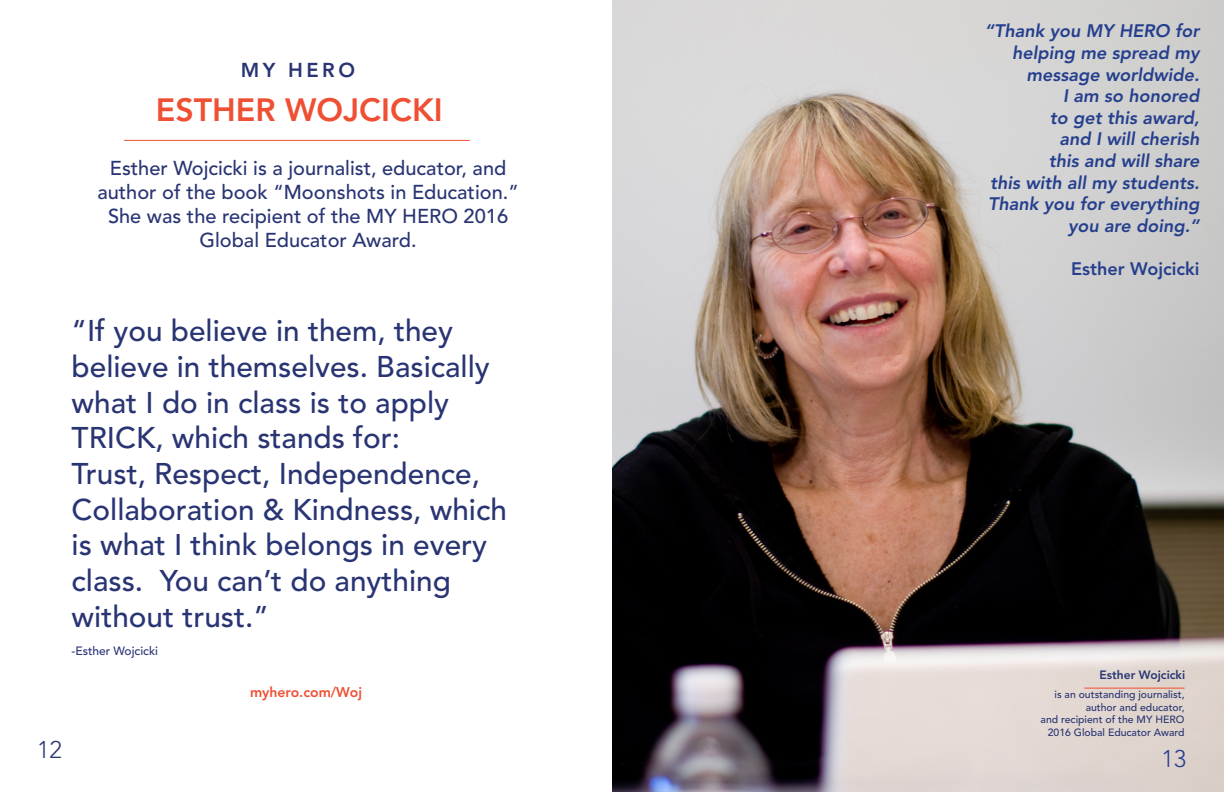
<style>
.page{position:relative;width:1224px;height:792px;background:#fff}
.page>*{position:absolute;margin:0;border:0;box-sizing:border-box;transform-origin:0 0}
.t1{font:800 32px "Avenir LT Std";color:#ef4f32}
.t2{font:500 29.8px/35.7px "Avenir LT Std";color:#293473}
.t3{font:300 24px "Avenir LT Std";color:#293573}
.t4{font:300 24px "Avenir LT Std";color:#253f8e}
.t5{font:500 20px/24px "Avenir LT Std";color:#293473;text-align:center}
.t6{font:800 20px "Avenir LT Std";letter-spacing:.175em;color:#293473}
.t7{font:italic 800 18px/21.6px "Avenir LT Std";color:#253f8e;text-align:right}
.t8{font:800 18px "Avenir LT Std";color:#253f8e}
.t9{font:800 14px "Avenir LT Std";color:#ef4f32}
.t10{font:500 12px "Avenir LT Std";color:#293473}
.t11{font:800 12px "Avenir LT Std";color:#293573}
.t12{font:500 10.5px "Avenir LT Std";color:#293573}
</style>
<div class="page">
<hr style="left:124px;top:140px;width:346px;height:1px;background:#ef4f32">
<img style="left:612px;top:0;width:612px;height:792px">
<hr style="left:1084px;top:688px;width:101px;height:1px;background:#ef4f32">
<p class="t6" style="left:241px;top:58px;width:116px">MY HERO</p>
<p class="t1" style="left:156px;top:91px;width:288px">ESTHER WOJCICKI</p>
<p class="t5" style="left:97px;top:156px;width:423px">Esther Wojcicki is a journalist, educator, and author of the book “Moonshots in Education.”</p>
<p class="t5" style="left:108px;top:204px;width:402px">She was the recipient of the MY HERO 2016<br>Global Educator Award.</p>
<p class="t2" style="left:72px;top:314px;width:383px">“If you believe in them, they</p>
<p class="t2" style="left:72px;top:349px;width:437px">believe in themselves. Basically what I do in class is to apply<br>TRICK, which stands for:<br>Trust, Respect, Independence,<br>Collaboration &amp; Kindness, which is what I think belongs in every class. You can’t do anything without trust.”</p>
<p class="t10" style="left:72px;top:644px;width:88px">-Esther Wojcicki</p>
<p class="t9" style="left:250px;top:684px;width:113px">myhero.com/Woj</p>
<p class="t3" style="left:37px;top:736px;width:26px">12</p>
<p class="t7" style="left:985px;top:21px;width:216px">“Thank you MY HERO for helping me spread my message worldwide.</p>
<p class="t7" style="left:1063px;top:85px;width:138px">I am so honored</p>
<p class="t7" style="left:1050px;top:107px;width:151px">to get this award,</p>
<p class="t7" style="left:1059px;top:129px;width:142px">and I will cherish</p>
<p class="t7" style="left:1049px;top:150px;width:152px">this and will share</p>
<p class="t7" style="left:988px;top:172px;width:213px">this with all my students.<br>Thank you for everything you are doing.”</p>
<p class="t8" style="left:1071px;top:258px;width:130px">Esther Wojcicki</p>
<p class="t11" style="left:1100px;top:667px;width:87px">Esther Wojcicki</p>
<p class="t12" style="left:1055px;top:688px;width:132px">is an outstanding journalist,</p>
<p class="t12" style="left:1086px;top:701px;width:100px">author and educator,</p>
<p class="t12" style="left:1041px;top:713px;width:145px">and recipient of the MY HERO</p>
<p class="t12" style="left:1048px;top:726px;width:138px">2016 Global Educator Award</p>
<p class="t4" style="left:1162px;top:745px;width:26px">13</p>
</div>
